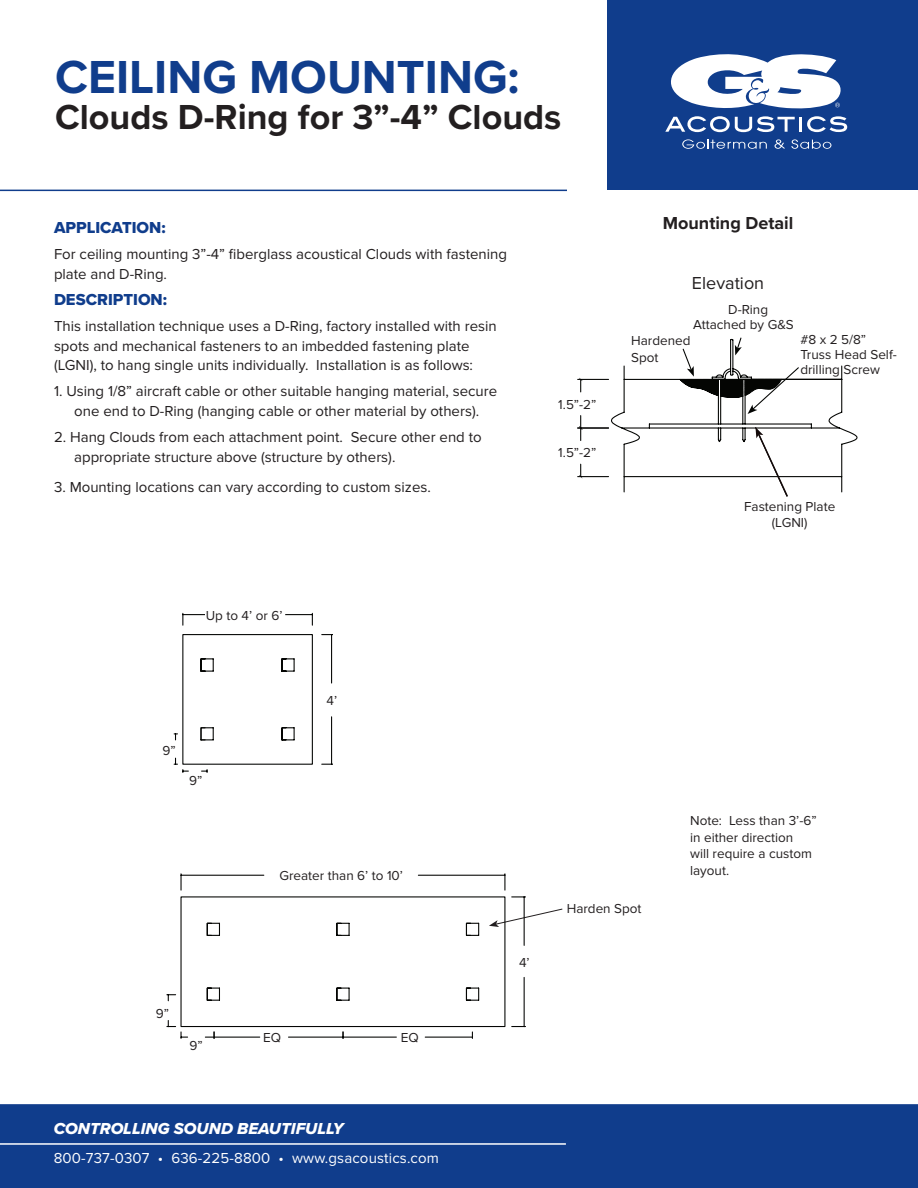
<style>
.page{position:relative;width:918px;height:1188px;background:#fff}
.page>*{position:absolute;margin:0;border:0;box-sizing:border-box;transform-origin:0 0}
.t1{font:700 48px "Proxima Nova";color:#103d8c}
.t2{font:700 36px "Proxima Nova";color:#231f20}
.t3{font:700 18px "Proxima Nova";color:#231f20}
.t4{font:18px "Proxima Nova";color:#231f20}
.t5{font:16.5px "Proxima Nova Extrabld It";color:#fff}
.t6{font:16.5px "Proxima Nova Extrabld";color:#103d8c}
.t7{font:15px/19.5px "Proxima Nova";color:#231f20}
.t8{font:15px "Proxima Nova";letter-spacing:.01em;color:#fff}
.t9{font:13.5px/16.5px "Proxima Nova";color:#231f20}
</style>
<div class="page">
<div style="left:0;top:1104px;width:918px;height:84px;background:#103d8c"></div>
<div style="left:607px;top:0;width:311px;height:190px;background:#103d8c"></div>
<svg style="left:682px;top:139px;width:85px;height:10px"></svg>
<svg style="left:775px;top:139px;width:10px;height:10px"></svg>
<svg style="left:791px;top:139px;width:40px;height:10px"></svg>
<svg style="left:665px;top:116px;width:130px;height:16px"></svg>
<hr style="left:799px;top:117px;width:3px;height:15px;background:#fff">
<svg style="left:807px;top:116px;width:40px;height:16px"></svg>
<svg style="left:671px;top:54px;width:170px;height:55px"></svg>
<hr style="left:0;top:1143px;width:566px;height:2px;background:#fff">
<hr style="left:0;top:190px;width:567px;height:1px;background:#103d8c">
<svg style="left:506px;top:908px;width:57px;height:19px"></svg>
<svg style="left:166px;top:896px;width:340px;height:132px"></svg>
<svg style="left:180px;top:1032px;width:8px;height:6px"></svg>
<hr style="left:418px;top:875px;width:87px;height:1px;background:#040503">
<hr style="left:181px;top:875px;width:83px;height:1px;background:#040503">
<svg style="left:504px;top:874px;width:2px;height:16px"></svg>
<svg style="left:180px;top:874px;width:2px;height:16px"></svg>
<hr style="left:524px;top:897px;width:1px;height:48px;background:#040503">
<hr style="left:524px;top:977px;width:1px;height:50px;background:#040503">
<svg style="left:512px;top:896px;width:14px;height:2px"></svg>
<svg style="left:512px;top:1026px;width:14px;height:1px"></svg>
<hr style="left:205px;top:1037px;width:55px;height:1px;background:#040503">
<svg style="left:206px;top:922px;width:274px;height:117px"></svg>
<svg style="left:577px;top:337px;width:281px;height:160px"></svg>
<hr style="left:331px;top:635px;width:1px;height:48px;background:#040503">
<hr style="left:331px;top:717px;width:1px;height:47px;background:#040503">
<svg style="left:322px;top:763px;width:11px;height:2px"></svg>
<svg style="left:174px;top:613px;width:139px;height:160px"></svg>
<div style="left:206px;top:609px;width:77px;height:20px;background:#fff"></div>
<h1 class="t1" style="left:55px;top:41px;width:466px">CEILING MOUNTING:</h1>
<h2 class="t2" style="left:55px;top:90px;width:508px">Clouds D-Ring for 3”-4” Clouds</h2>
<p class="t6" style="left:54px;top:215px;width:113px">APPLICATION:</p>
<p class="t7" style="left:54px;top:245px;width:455px">For ceiling mounting 3”-4” fiberglass acoustical Clouds with fastening plate and D-Ring.</p>
<p class="t6" style="left:54px;top:287px;width:115px">DESCRIPTION:</p>
<p class="t7" style="left:54px;top:317px;width:444px">This installation technique uses a D-Ring, factory installed with resin spots and mechanical fasteners to an imbedded fastening plate (LGNI), to hang single units individually. Installation is as follows:</p>
<p class="t7" style="left:54px;top:382px;width:445px;text-align:center">1. Using 1/8” aircraft cable or other suitable hanging material, secure one end to D-Ring (hanging cable or other material by others).</p>
<p class="t7" style="left:74px;top:428px;width:409px;text-indent:-20px">2. Hang Clouds from each attachment point. Secure other end to appropriate structure above (structure by others).</p>
<p class="t7" style="left:54px;top:478px;width:378px">3. Mounting locations can vary according to custom sizes.</p>
<p class="t9" style="left:206px;top:607px;width:78px">Up to 4’ or 6’</p>
<p class="t9" style="left:162px;top:743px;width:15px">9”</p>
<p class="t9" style="left:189px;top:773px;width:15px">9”</p>
<p class="t9" style="left:327px;top:693px;width:12px">4’</p>
<p class="t9" style="left:280px;top:867px;width:125px">Greater than 6’ to 10’</p>
<p class="t9" style="left:558px;top:397px;width:40px">1.5”-2”</p>
<p class="t9" style="left:558px;top:444px;width:40px">1.5”-2”</p>
<p class="t3" style="left:663px;top:210px;width:132px">Mounting Detail</p>
<p class="t4" style="left:692px;top:273px;width:74px">Elevation</p>
<p class="t9" style="left:693px;top:317px;width:102px">Attached by G&amp;S</p>
<p class="t9" style="left:728px;top:302px;width:41px">D-Ring</p>
<p class="t9" style="left:631px;top:333px;width:61px">Hardened<br>Spot</p>
<p class="t9" style="left:800px;top:332px;width:98px;line-height:15px">#8 x 2 5/8”<br>Truss Head Self&shy;drilling Screw</p>
<p class="t9" style="left:744px;top:498px;width:93px;text-align:center">Fastening Plate (LGNI)</p>
<p class="t9" style="left:690px;top:813px;width:128px">Note: Less than 3’-6” in either direction<br>will require a custom layout.</p>
<p class="t9" style="left:156px;top:1005px;width:15px">9”</p>
<p class="t9" style="left:189px;top:1038px;width:15px">9”</p>
<p class="t9" style="left:263px;top:1029px;width:20px">EQ</p>
<p class="t9" style="left:401px;top:1029px;width:20px">EQ</p>
<p class="t5" style="left:54px;top:1116px;width:291px">CONTROLLING SOUND BEAUTIFULLY</p>
<p class="t8" style="left:54px;top:1150px;width:387px">800-737-0307 • 636-225-8800 • www.gsacoustics.com</p>
<p class="t9" style="left:519px;top:954px;width:12px">4’</p>
<p class="t9" style="left:567px;top:901px;width:76px">Harden Spot</p>
</div>
